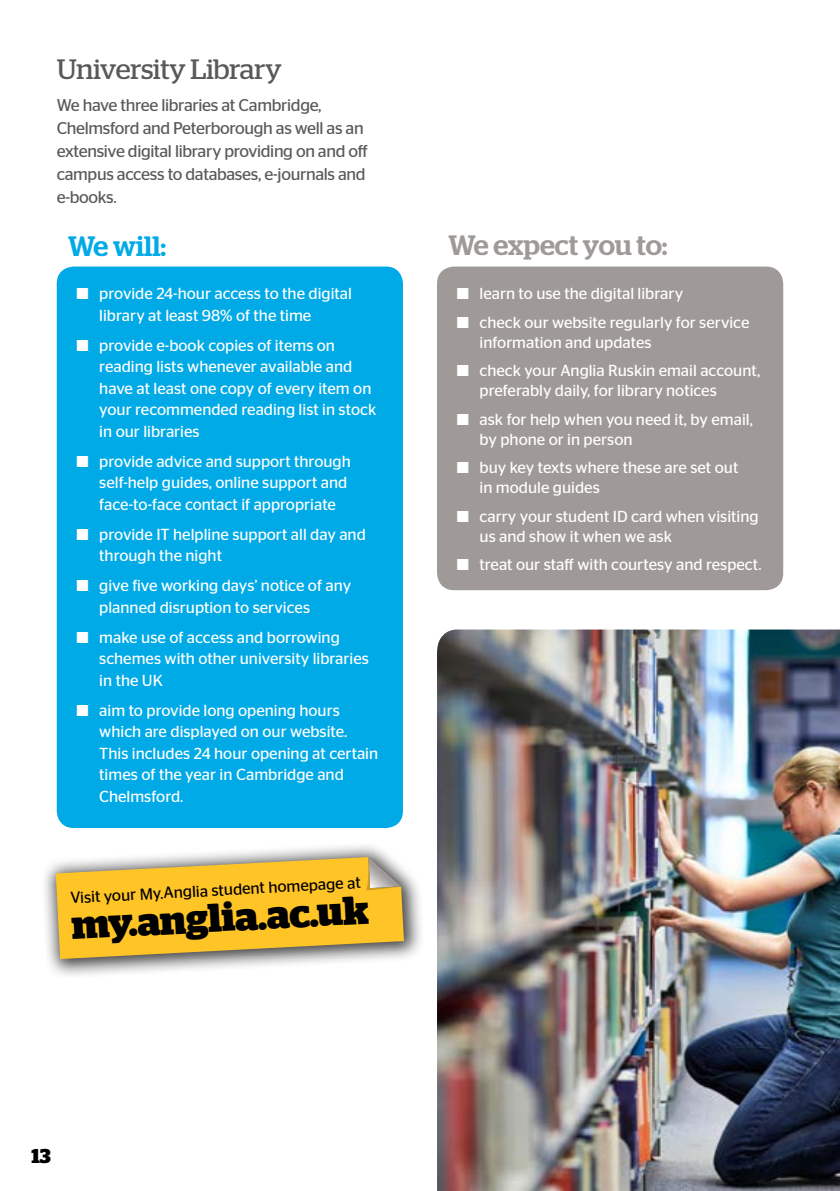
<style>
.page{position:relative;width:840px;height:1191px;background:#fff}
.page>*{position:absolute;margin:0;border:0;box-sizing:border-box;transform-origin:0 0}
.t1{font:700 40px "Stag";color:#000}
.t2{font:28px "Stag";letter-spacing:-.005em;color:#58595b}
.t3{font:500 28px "Stag";color:#9f9a98}
.t4{font:500 28px "Stag";color:#00aae7}
.t5{font:700 20px "Stag";color:#000}
.t6{font:17px/23px "Stag Sans";letter-spacing:-.02em;color:#58595b}
.t7{font:16px/21.6px "Stag Sans";color:#fff}
.t8{font:16px "Stag Sans";color:#000}
</style>
<div class="page">
<div style="left:57px;top:266px;width:346px;height:562px;background:#00aae7;border-radius:17px"></div>
<div style="left:437px;top:266px;width:345px;height:324px;background:#9f9a98;border-radius:17px"></div>
<img style="left:437px;top:629px;width:402px;height:562px">
<div style="left:40px;top:842px;width:385px;height:137px;background:#000;opacity:.75"></div>
<svg style="left:56px;top:857px;width:348px;height:102px;background:#efbf3f"></svg>
<h2 class="t2" style="left:57px;top:53px;width:227px">University Library</h2>
<p class="t6" style="left:57px;top:93px;width:312px">We have three libraries at Cambridge, Chelmsford and Peterborough as well as an extensive digital library providing on and off campus access to databases, e-journals and e-books.</p>
<h2 class="t4" style="left:68px;top:229px;width:100px">We will:</h2>
<p class="t7" style="left:99px;top:283px;width:254px;text-indent:-23px">■ provide 24-hour access to the digital library at least 98% of the time</p>
<p class="t7" style="left:99px;top:334px;width:278px;text-indent:-23px">■ provide e-book copies of items on reading lists whenever available and have at least one copy of every item on your recommended reading list in stock in our libraries</p>
<p class="t7" style="left:99px;top:450px;width:253px;text-indent:-23px">■ provide advice and support through self-help guides, online support and face-to-face contact if appropriate</p>
<p class="t7" style="left:99px;top:523px;width:268px;text-indent:-23px">■ provide IT helpline support all day and through the night</p>
<p class="t7" style="left:99px;top:575px;width:253px;text-indent:-23px">■ give five working days’ notice of any planned disruption to services</p>
<p class="t7" style="left:99px;top:626px;width:271px;text-indent:-23px">■ make use of access and borrowing schemes with other university libraries in the UK</p>
<p class="t7" style="left:99px;top:699px;width:280px;text-indent:-23px">■ aim to provide long opening hours which are displayed on our website.<br>This includes 24 hour opening at certain times of the year in Cambridge and<br>Chelmsford.</p>
<p class="t8" style="left:70px;top:888px;width:292px;rotate:-3deg">Visit your My.Anglia student homepage at</p>
<h1 class="t1" style="left:71px;top:902px;width:298px;rotate:-3deg">my.anglia.ac.uk</h1>
<h2 class="t3" style="left:448px;top:229px;width:221px">We expect you to:</h2>
<p class="t7" style="left:456px;top:283px;width:228px">■ learn to use the digital library</p>
<p class="t7" style="left:479px;top:312px;width:271px;line-height:20px;text-indent:-23px">■ check our website regularly for service information and updates</p>
<p class="t7" style="left:479px;top:360px;width:282px;line-height:20px;text-indent:-23px">■ check your Anglia Ruskin email account, preferably daily, for library notices</p>
<p class="t7" style="left:479px;top:409px;width:274px;line-height:20px;text-indent:-23px">■ ask for help when you need it, by email, by phone or in person</p>
<p class="t7" style="left:479px;top:457px;width:260px;line-height:20px;text-indent:-23px">■ buy key texts where these are set out in module guides</p>
<p class="t7" style="left:479px;top:506px;width:280px;line-height:20px;text-indent:-23px">■ carry your student ID card when visiting us and show it when we ask</p>
<p class="t7" style="left:456px;top:554px;width:306px">■ treat our staff with courtesy and respect.</p>
<p class="t5" style="left:31px;top:1144px;width:21px">13</p>
</div>
